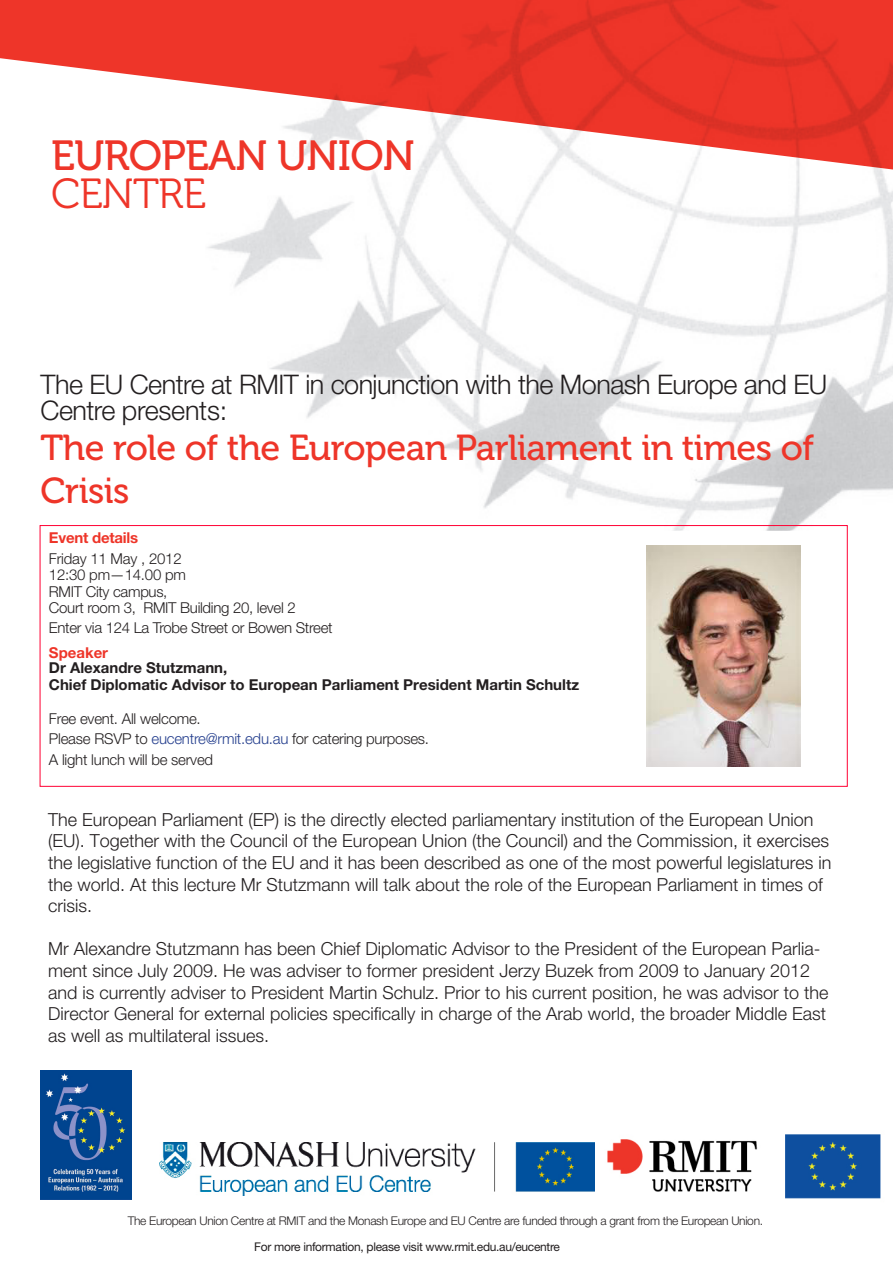
<style>
.page{position:relative;width:893px;height:1263px;background:#fff}
.page>*{position:absolute;margin:0;border:0;box-sizing:border-box;transform-origin:0 0}
._09Banner-title{font:42px/37.5px "Museo 500";letter-spacing:-.02em;color:#ee3529}
.ADV_Text{font:36px "Museo 500";letter-spacing:-.015em;color:#ee3529}
.ADV_Text-2{font:300 27px "Helvetica Neue LT Pro";letter-spacing:-.02em;color:#231f20}
.t1{font:300 18px/21.6px "Helvetica Neue LT Pro";color:#231f20}
.ADV_Text-3{font:300 15px/16.5px "Helvetica Neue LT Pro";letter-spacing:-.015em;color:#231f20}
.ADV_Text-4{font:700 15px/15px "Helvetica Neue LT Pro";color:#231f20}
.ADV_Text-5{font:700 15px "Helvetica Neue LT Pro";letter-spacing:-.015em;color:#ee3529}
.ADV_Text-6{font:300 12px "Helvetica Neue LT Pro";letter-spacing:-.025em;color:#231f20}
.ADV_Text-7{font:12px "Helvetica Neue LT Pro";letter-spacing:-.025em;color:#231f20}
.s1{font-family:"Museo 300"}
.s2{color:#ee3529}
.s3{color:#253f8e}
</style>
<div class="page">
<img style="left:208px;top:172px;width:685px;height:359px">
<svg style="left:0;top:0;width:893px;height:172px;fill:#ee3529"></svg>
<div style="left:40px;top:525px;width:808px;height:262px;border:1px solid #f03"></div>
<img style="left:607px;top:1134px;width:274px;height:65px">
<img style="left:160px;top:1143px;width:434px;height:52px">
<img style="left:646px;top:545px;width:154px;height:221px">
<img style="left:41px;top:1070px;width:90px;height:129px">
<p class="_09Banner-title" style="left:51px;top:138px;width:365px">EUROPEAN UNION<br><span class="s1">CENTRE</span></p>
<p class="ADV_Text-2" style="left:41px;top:367px;width:788px">The EU Centre at RMIT in conjunction with the Monash Europe and EU</p>
<p class="ADV_Text-2" style="left:41px;top:394px;width:188px">Centre presents:</p>
<p class="ADV_Text" style="left:41px;top:428px;width:775px">The role of the European Parliament in times of</p>
<p class="ADV_Text" style="left:41px;top:471px;width:90px">Crisis</p>
<p class="ADV_Text-5" style="left:49px;top:528px;width:91px">Event details</p>
<p class="ADV_Text-3" style="left:49px;top:550px;width:248px">Friday 11 May , 2012<br>12:30 pm—14.00 pm<br>RMIT City campus,<br>Court room 3, RMIT Building 20, level 2</p>
<p class="ADV_Text-3" style="left:49px;top:619px;width:285px">Enter via 124 La Trobe Street or Bowen Street</p>
<p class="ADV_Text-4" style="left:49px;top:645px;width:180px"><span class="s2">Speaker<br></span>Dr Alexandre Stutzmann,</p>
<p class="ADV_Text-4" style="left:49px;top:676px;width:532px">Chief Diplomatic Advisor to European Parliament President Martin Schultz</p>
<p class="ADV_Text-3" style="left:49px;top:710px;width:153px">Free event. All welcome.</p>
<p class="ADV_Text-3" style="left:49px;top:730px;width:382px">Please RSVP to <span class="s3">eucentre@rmit.edu.au</span> for catering purposes.</p>
<p class="ADV_Text-3" style="left:49px;top:751px;width:166px">A light lunch will be served</p>
<p class="t1" style="left:48px;top:808px;width:785px">The European Parliament (EP) is the directly elected parliamentary institution of the European Union (EU). Together with the Council of the European Union (the Council) and the Commission, it exercises the legislative function of the EU and it has been described as one of the most powerful legislatures in the world. At this lecture Mr Stutzmann will talk about the role of the European Parliament in times of crisis.</p>
<p class="t1" style="left:48px;top:938px;width:782px">Mr Alexandre Stutzmann has been Chief Diplomatic Advisor to the President of the European Parlia&shy;ment since July 2009. He was adviser to former president Jerzy Buzek from 2009 to January 2012 and is currently adviser to President Martin Schulz. Prior to his current position, he was advisor to the Director General for external policies specifically in charge of the Arab world, the broader Middle East as well as multilateral issues.</p>
<p class="ADV_Text-6" style="left:128px;top:1213px;width:637px">The European Union Centre at RMIT and the Monash Europe and EU Centre are funded through a grant from the European Union.</p>
<p class="ADV_Text-7" style="left:254px;top:1239px;width:307px">For more information, please visit www.rmit.edu.au/eucentre</p>
</div>
